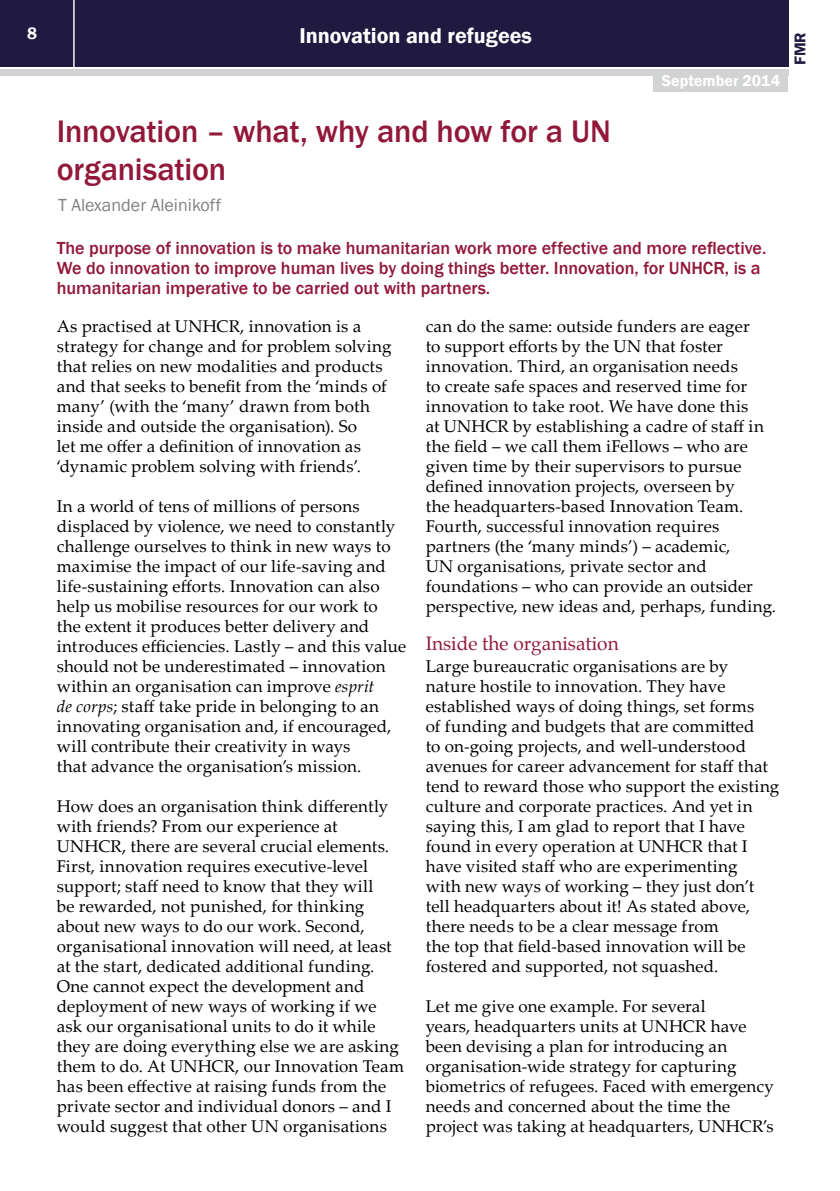
<style>
.page{position:relative;width:840px;height:1191px;background:#fff}
.page>*{position:absolute;margin:0;border:0;box-sizing:border-box;transform-origin:0 0}
.t1{font:500 32px/38px "Franklin Gothic";letter-spacing:-.005em;color:#92183a}
.t2{font:600 22px "Franklin Gothic";color:#fff}
.t3{font:19px "Palatino";color:#92183a}
.t4{font:500 18px/20px "Franklin Gothic";color:#92183a}
.t5{font:18px "Franklin Gothic";color:#808285}
.t6{font:17px/20px "Palatino Linotype";letter-spacing:.005em;color:#000}
.t7{font:600 17px "Franklin Gothic";color:#fff}
.t8{font:600 16px "Franklin Gothic";color:#fff}
.t9{font:600 16px "Franklin Gothic";color:#211a40}
.s1{font-style:italic}
</style>
<div class="page">
<div style="left:0;top:0;width:787px;height:66px;background:#211a40"></div>
<div style="left:0;top:69px;width:787px;height:6px;background:#d1d3d4"></div>
<hr style="left:73px;top:0;width:2px;height:67px;background:#fff">
<div style="left:653px;top:74px;width:134px;height:18px;background:#d1d3d4"></div>
<p class="t7" style="left:27px;top:23px;width:11px">8</p>
<p class="t2" style="left:299px;top:22px;width:234px">Innovation and refugees</p>
<p class="t8" style="left:661px;top:71px;width:120px">September 2014</p>
<h1 class="t1" style="left:57px;top:112px;width:555px">Innovation – what, why and how for a UN organisation</h1>
<p class="t5" style="left:58px;top:194px;width:164px">T Alexander Aleinikoff</p>
<p class="t4" style="left:57px;top:238px;width:710px">The purpose of innovation is to make humanitarian work more effective and more reflective.<br>We do innovation to improve human lives by doing things better. Innovation, for UNHCR, is a humanitarian imperative to be carried out with partners.</p>
<p class="t6" style="left:57px;top:316px;width:336px">As practised at UNHCR, innovation is a strategy for change and for problem solving that relies on new modalities and products and that seeks to benefit from the ‘minds of many’ (with the ‘many’ drawn from both inside and outside the organisation). So<br>let me offer a definition of innovation as ‘dynamic problem solving with friends’.</p>
<p class="t6" style="left:57px;top:496px;width:351px">In a world of tens of millions of persons displaced by violence, we need to constantly challenge ourselves to think in new ways to maximise the impact of our life-saving and life-sustaining efforts. Innovation can also help us mobilise resources for our work to the extent it produces better delivery and introduces efficiencies. Lastly – and this value should not be underestimated – innovation within an organisation can improve <span class="s1">esprit<br>de corps</span>; staff take pride in belonging to an innovating organisation and, if encouraged, will contribute their creativity in ways<br>that advance the organisation’s mission.</p>
<p class="t6" style="left:57px;top:795px;width:349px">How does an organisation think differently with friends? From our experience at UNHCR, there are several crucial elements.<br>First, innovation requires executive-level support; staff need to know that they will<br>be rewarded, not punished, for thinking about new ways to do our work. Second, organisational innovation will need, at least at the start, dedicated additional funding.<br>One cannot expect the development and deployment of new ways of working if we ask our organisational units to do it while they are doing everything else we are asking them to do. At UNHCR, our Innovation Team has been effective at raising funds from the private sector and individual donors – and I would suggest that other UN organisations</p>
<p class="t6" style="left:425px;top:315px;width:352px">can do the same: outside funders are eager<br>to support efforts by the UN that foster innovation. Third, an organisation needs<br>to create safe spaces and reserved time for innovation to take root. We have done this<br>at UNHCR by establishing a cadre of staff in the field – we call them iFellows – who are given time by their supervisors to pursue defined innovation projects, overseen by<br>the headquarters-based Innovation Team.<br>Fourth, successful innovation requires partners (the ‘many minds’) – academic,<br>UN organisations, private sector and foundations – who can provide an outsider perspective, new ideas and, perhaps, funding.</p>
<p class="t3" style="left:425px;top:628px;width:194px">Inside the organisation</p>
<p class="t6" style="left:425px;top:656px;width:355px">Large bureaucratic organisations are by nature hostile to innovation. They have established ways of doing things, set forms<br>of funding and budgets that are committed<br>to on-going projects, and well-understood avenues for career advancement for staff that tend to reward those who support the existing culture and corporate practices. And yet in saying this, I am glad to report that I have found in every operation at UNHCR that I have visited staff who are experimenting<br>with new ways of working – they just don’t tell headquarters about it! As stated above, there needs to be a clear message from<br>the top that field-based innovation will be fostered and supported, not squashed.</p>
<p class="t6" style="left:425px;top:995px;width:349px">Let me give one example. For several<br>years, headquarters units at UNHCR have been devising a plan for introducing an organisation-wide strategy for capturing biometrics of refugees. Faced with emergency needs and concerned about the time the project was taking at headquarters, UNHCR’s</p>
<p class="t9" style="left:789px;top:65px;width:35px;rotate:-90deg">FMR</p>
</div>
